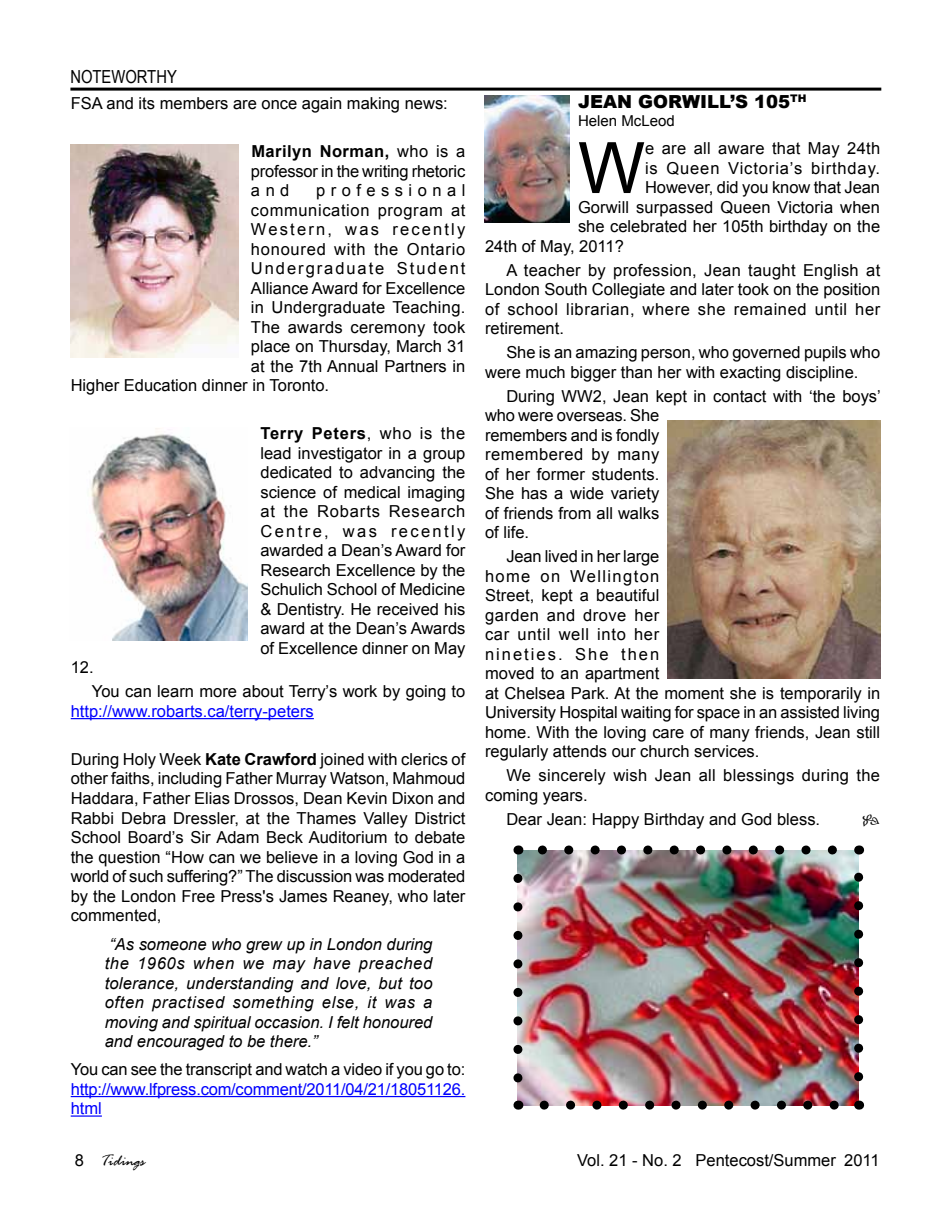
<style>
.page{position:relative;width:951px;height:1221px;background:#fff}
.page>*{position:absolute;margin:0;border:0;box-sizing:border-box;transform-origin:0 0}
.t1{font:70.95px "Arial";color:#000}
.t2{font:900 18px "Arial";color:#000}
.t3{font:18px "Arial Narrow";color:#000}
.t4{font:16.5px/19.5px "Arial";color:#000}
.t5{font:italic 16.5px/19.5px "Arial";color:#000;text-align:justify}
.t6{font:16.5px/19.5px "Arial";letter-spacing:-.01em;color:#00f}
.t7{font:16.5px "Arial";letter-spacing:.02em;color:#000}
.t8{font:16.5px "Arial";letter-spacing:.055em;color:#000}
.t9{font:16.5px "Arial";letter-spacing:.04em;color:#000}
.t10{font:16.5px "Arial";letter-spacing:.045em;color:#000}
.t11{font:16.5px "Arial";letter-spacing:.12em;color:#000}
.t12{font:16.5px "Arial";letter-spacing:.13em;color:#000}
.t13{font:16.5px "Arial";letter-spacing:.33em;color:#000}
.t14{font:italic 16.5px "Rage";color:#000}
.t15{font:16.5px "Minion Pro";color:#000}
.t16{font:15px "Arial";color:#000}
.s1{font-weight:700}
.s2{font-family:"Arial";font-style:normal}
</style>
<div class="page">
<hr style="left:71px;top:718px;width:243px;height:1px;background:#00f">
<hr style="left:71px;top:1095px;width:394px;height:2px;background:#00f">
<hr style="left:71px;top:1115px;width:31px;height:1px;background:#00f">
<img style="left:71px;top:145px;width:167px;height:212px">
<hr style="left:70px;top:88px;width:811px;height:3px;background:#000">
<img style="left:89px;top:428px;width:159px;height:212px">
<img style="left:484px;top:95px;width:85px;height:128px">
<img style="left:667px;top:420px;width:213px;height:259px">
<img style="left:518px;top:850px;width:340px;height:255px">
<svg style="left:513px;top:878px;width:9px;height:212px"></svg>
<img style="left:544px;top:1100px;width:301px;height:9px">
<img style="left:854px;top:864px;width:9px;height:212px">
<svg style="left:531px;top:845px;width:301px;height:9px"></svg>
<p class="t3" style="left:70px;top:64px;width:108px">NOTEWORTHY</p>
<p class="t4" style="left:71px;top:94px;width:378px">FSA and its members are once again making news:</p>
<p class="t4" style="left:251px;top:142px;width:216px;text-align:justify"><span class="s1">Marilyn Norman,</span> who is a professor in the writing rhetoric and</p>
<p class="t13" style="left:316px;top:179px;width:151px">professional</p>
<p class="t9" style="left:251px;top:199px;width:216px">communication program at</p>
<p class="t12" style="left:251px;top:218px;width:216px">Western, was recently</p>
<p class="t10" style="left:251px;top:238px;width:216px">honoured with the Ontario</p>
<p class="t11" style="left:251px;top:257px;width:216px">Undergraduate Student</p>
<p class="t4" style="left:251px;top:278px;width:216px">Alliance Award for Excellence</p>
<p class="t7" style="left:251px;top:296px;width:216px">in Undergraduate Teaching.</p>
<p class="t7" style="left:251px;top:316px;width:216px">The awards ceremony took</p>
<p class="t4" style="left:251px;top:337px;width:216px">place on Thursday, March 31</p>
<p class="t4" style="left:251px;top:356px;width:216px">at the 7th Annual Partners in</p>
<p class="t4" style="left:71px;top:376px;width:260px">Higher Education dinner in Toronto.</p>
<p class="t4" style="left:260px;top:424px;width:206px;text-align:justify"><span class="s1">Terry Peters</span>, who is the lead investigator in a group dedicated to advancing the science of medical imaging at the Robarts Research Centre, was recently awarded a Dean’s Award for Research Excellence by the Schulich School of Medicine &amp; Dentistry. He received his award at the Dean’s Awards of Excellence dinner on May</p>
<p class="t4" style="left:92px;top:655px;width:375px;line-height:24px;text-indent:-21px">12.<br>You can learn more about Terry’s work by going to</p>
<p class="t6" style="left:71px;top:701px;width:244px">http://www.robarts.ca/terry-peters</p>
<p class="t4" style="left:71px;top:749px;width:396px;text-align:justify">During Holy Week <span class="s1">Kate Crawford</span> joined with clerics of other faiths, including Father Murray Watson, Mahmoud Haddara, Father Elias Drossos, Dean Kevin Dixon and Rabbi Debra Dressler, at the Thames Valley District School Board’s Sir Adam Beck Auditorium to debate the question “How can we believe in a loving God in a world of such suffering?” The discussion was moderated by the London Free Press's James Reaney, who later commented,</p>
<p class="t5" style="left:105px;top:934px;width:329px">“As someone who grew up in London during the 1960s when we may have preached tolerance, understanding and love, but too often practised something else, it was a moving and spiritual occasion. I felt honoured and encouraged to be there.”</p>
<p class="t4" style="left:71px;top:1060px;width:396px">You can see the transcript and watch a video if you go to:</p>
<p class="t6" style="left:71px;top:1079px;width:396px">http://www.lfpress.com/comment/2011/04/21/18051126. html</p>
<p class="t2" style="left:578px;top:88px;width:221px">JEAN GORWILL’S 105<sup>TH</sup></p>
<p class="t16" style="left:578px;top:111px;width:98px">Helen McLeod</p>
<h1 class="t1" style="left:578px;top:122px;width:69px">W</h1>
<p class="t7" style="left:645px;top:137px;width:237px">e are all aware that May 24th</p>
<p class="t8" style="left:645px;top:157px;width:236px">is Queen Victoria’s birthday.</p>
<p class="t4" style="left:645px;top:178px;width:236px">However, did you know that Jean</p>
<p class="t4" style="left:578px;top:197px;width:303px">Gorwill surpassed Queen Victoria when</p>
<p class="t4" style="left:578px;top:217px;width:304px">she celebrated her 105th birthday on the</p>
<p class="t4" style="left:485px;top:236px;width:140px">24th of May, 2011?</p>
<p class="t4" style="left:485px;top:260px;width:396px;text-align:justify;text-indent:21px">A teacher by profession, Jean taught English at London South Collegiate and later took on the position of school librarian, where she remained until her retirement.</p>
<p class="t4" style="left:485px;top:343px;width:396px;text-indent:21px">She is an amazing person, who governed pupils who were much bigger than her with exacting discipline.</p>
<p class="t4" style="left:485px;top:386px;width:397px;text-indent:21px">During WW2, Jean kept in contact with ‘the boys’ who were overseas. She<br>remembers and is fondly<br>remembered by many<br>of her former students.<br>She has a wide variety<br>of friends from all walks<br>of life.</p>
<p class="t4" style="left:485px;top:547px;width:396px;text-indent:21px">Jean lived in her large<br>home on Wellington<br>Street, kept a beautiful<br>garden and drove her<br>car until well into her<br>nineties. She then<br>moved to an apartment<br>at Chelsea Park. At the moment she is temporarily in<br>University Hospital waiting for space in an assisted living home. With the loving care of many friends, Jean still regularly attends our church services.</p>
<p class="t4" style="left:485px;top:766px;width:396px;text-indent:21px">We sincerely wish Jean all blessings during the coming years.</p>
<p class="t4" style="left:506px;top:809px;width:315px">Dear Jean: Happy Birthday and God bless.</p>
<p class="t15" style="left:861px;top:808px;width:20px">•</p>
<p class="t14" style="left:75px;top:1151px;width:72px"><span class="s2">8</span> Tidings</p>
<p class="t4" style="left:577px;top:1150px;width:304px">Vol. 21 - No. 2 Pentecost/Summer 2011</p>
</div>
